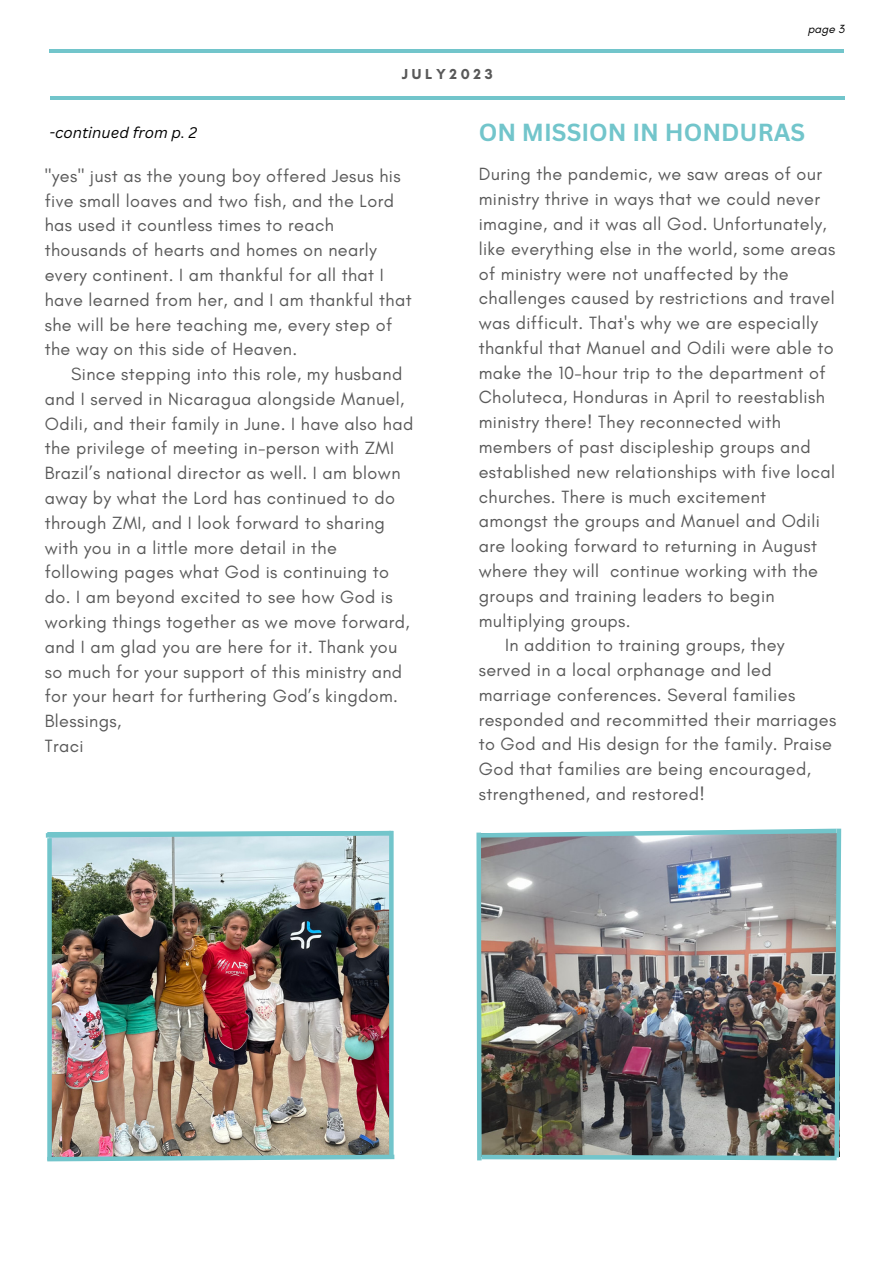
<style>
.page{position:relative;width:894px;height:1264px;background:#fff}
.page>*{position:absolute;margin:0;border:0;box-sizing:border-box;transform-origin:0 0}
.t1{font:700 24px "Canva Sans";color:#72c5cb}
.t2{font:18px/24.8px "Glacial Indifference";letter-spacing:.02em;color:#595959}
.t3{font:italic 15px "Canva Sans";color:#000}
.t4{font:700 14.7px "Glacial Indifference";letter-spacing:.25em;color:#595959}
.t5{font:italic 12px "Glacial Indifference";color:#000}
</style>
<div class="page">
<hr style="left:49px;top:50px;width:795px;height:3px;background:#72c5cb">
<hr style="left:50px;top:96px;width:794px;height:4px;background:#72c5cb">
<img style="left:52px;top:840px;width:337px;height:312px">
<svg style="left:47px;top:1152px;width:348px;height:10px;background:#a1bebb"></svg>
<div style="left:47px;top:838px;width:5px;height:322px;background:#72c5cb"></div>
<svg style="left:389px;top:840px;width:4px;height:315px"></svg>
<svg style="left:45px;top:830px;width:349px;height:10px;background:#a3d5db"></svg>
<img style="left:476px;top:828px;width:366px;height:333px">
<p class="t4" style="left:402px;top:65px;width:92px">JULY2023</p>
<p class="t5" style="left:807px;top:22px;width:38px">page 3</p>
<p class="t3" style="left:49px;top:122px;width:149px">-continued from p. 2</p>
<p class="t1" style="left:478px;top:115px;width:328px">ON MISSION IN HONDURAS</p>
<p class="t2" style="left:45px;top:163px;width:368px">"yes" just as the young boy offered Jesus his five small loaves and two fish, and the Lord has used it countless times to reach thousands of hearts and homes on nearly every continent. I am thankful for all that I have learned from her, and I am thankful that she will be here teaching me, every step of the way on this side of Heaven.</p>
<p class="t2" style="left:45px;top:361px;width:370px;text-indent:26px">Since stepping into this role, my husband and I served in Nicaragua alongside Manuel, Odili, and their family in June. I have also had the privilege of meeting in-person with ZMI Brazil’s national director as well. I am blown away by what the Lord has continued to do through ZMI, and I look forward to sharing with you in a little more detail in the following pages what God is continuing to do. I am beyond excited to see how God is working things together as we move forward, and I am glad you are here for it. Thank you so much for your support of this ministry and for your heart for furthering God’s kingdom.</p>
<p class="t2" style="left:45px;top:708px;width:78px">Blessings,</p>
<p class="t2" style="left:45px;top:733px;width:40px">Traci</p>
<p class="t2" style="left:478px;top:162px;width:358px">During the pandemic, we saw areas of our ministry thrive in ways that we could never imagine, and it was all God. Unfortunately, like everything else in the world, some areas of ministry were not unaffected by the challenges caused by restrictions and travel was difficult. That's why we are especially thankful that Manuel and Odili were able to make the 10-hour trip to the department of Choluteca, Honduras in April to reestablish ministry there! They reconnected with members of past discipleship groups and established new relationships with five local churches. There is much excitement amongst the groups and Manuel and Odili are looking forward to returning in August where they will continue working with the groups and training leaders to begin multiplying groups.</p>
<p class="t2" style="left:478px;top:632px;width:359px;text-indent:26px">In addition to training groups, they served in a local orphanage and led marriage conferences. Several families responded and recommitted their marriages to God and His design for the family. Praise God that families are being encouraged, strengthened, and restored!</p>
</div>
